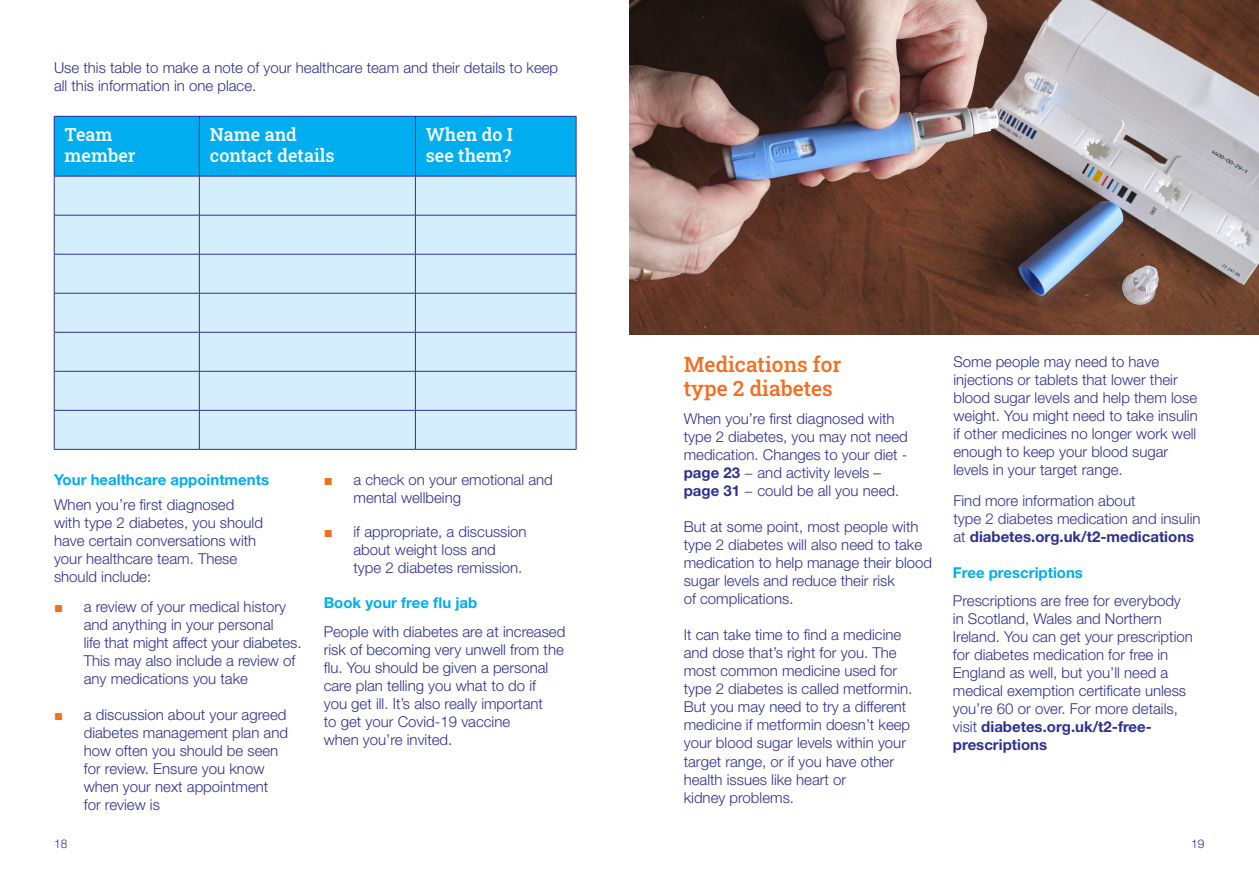
<style>
.page{position:relative;width:1259px;height:893px;background:#fff}
.page>*{position:absolute;margin:0;border:0;box-sizing:border-box;transform-origin:0 0}
.Body_copy{font:500 21px/24px "Roboto Slab";color:#f36e21}
.t1{font:500 18px/21px "Roboto Slab";color:#fff}
.Body_copy-2{font:300 15px/18px "Helvetica Neue LT Std";color:#2e3092}
.Body_copy-3{font:700 15px "Helvetica Neue LT Std";color:#00aeef}
.t2{font:300 12px "Helvetica Neue LT Std";color:#2e3092}
.s1{font-family:"Arial";font-weight:400;color:#f36e21}
.s2{font-weight:700}
</style>
<div class="page">
<div style="left:54px;top:116px;width:521px;height:60px;background:#00aeef"></div>
<div style="left:54px;top:176px;width:521px;height:273px;background:#d4effb"></div>
<hr style="left:54px;top:116px;width:145px;height:1px;background:#2e3092">
<hr style="left:54px;top:116px;width:1px;height:60px;background:#2e3092">
<hr style="left:199px;top:116px;width:216px;height:1px;background:#2e3092">
<hr style="left:199px;top:116px;width:1px;height:60px;background:#2e3092">
<hr style="left:415px;top:116px;width:161px;height:1px;background:#2e3092">
<hr style="left:415px;top:116px;width:1px;height:60px;background:#2e3092">
<hr style="left:576px;top:116px;width:1px;height:60px;background:#2e3092">
<hr style="left:54px;top:176px;width:145px;height:1px;background:#2e3092">
<hr style="left:199px;top:176px;width:216px;height:1px;background:#2e3092">
<hr style="left:415px;top:176px;width:161px;height:1px;background:#2e3092">
<hr style="left:54px;top:176px;width:1px;height:39px;background:#2e3092">
<hr style="left:199px;top:176px;width:1px;height:39px;background:#2e3092">
<hr style="left:415px;top:176px;width:1px;height:39px;background:#2e3092">
<hr style="left:576px;top:176px;width:1px;height:39px;background:#2e3092">
<hr style="left:54px;top:215px;width:145px;height:1px;background:#2e3092">
<hr style="left:54px;top:215px;width:1px;height:39px;background:#2e3092">
<hr style="left:199px;top:215px;width:216px;height:1px;background:#2e3092">
<hr style="left:199px;top:215px;width:1px;height:39px;background:#2e3092">
<hr style="left:415px;top:215px;width:161px;height:1px;background:#2e3092">
<hr style="left:415px;top:215px;width:1px;height:39px;background:#2e3092">
<hr style="left:576px;top:215px;width:1px;height:39px;background:#2e3092">
<hr style="left:54px;top:254px;width:145px;height:1px;background:#2e3092">
<hr style="left:54px;top:254px;width:1px;height:39px;background:#2e3092">
<hr style="left:199px;top:254px;width:216px;height:1px;background:#2e3092">
<hr style="left:199px;top:254px;width:1px;height:39px;background:#2e3092">
<hr style="left:415px;top:254px;width:161px;height:1px;background:#2e3092">
<hr style="left:415px;top:254px;width:1px;height:39px;background:#2e3092">
<hr style="left:576px;top:254px;width:1px;height:39px;background:#2e3092">
<hr style="left:54px;top:293px;width:145px;height:1px;background:#2e3092">
<hr style="left:54px;top:293px;width:1px;height:39px;background:#2e3092">
<hr style="left:199px;top:293px;width:216px;height:1px;background:#2e3092">
<hr style="left:199px;top:293px;width:1px;height:39px;background:#2e3092">
<hr style="left:415px;top:293px;width:161px;height:1px;background:#2e3092">
<hr style="left:415px;top:293px;width:1px;height:39px;background:#2e3092">
<hr style="left:576px;top:293px;width:1px;height:39px;background:#2e3092">
<hr style="left:54px;top:332px;width:145px;height:1px;background:#2e3092">
<hr style="left:54px;top:332px;width:1px;height:39px;background:#2e3092">
<hr style="left:199px;top:332px;width:216px;height:1px;background:#2e3092">
<hr style="left:199px;top:332px;width:1px;height:39px;background:#2e3092">
<hr style="left:415px;top:332px;width:161px;height:1px;background:#2e3092">
<hr style="left:415px;top:332px;width:1px;height:39px;background:#2e3092">
<hr style="left:576px;top:332px;width:1px;height:39px;background:#2e3092">
<hr style="left:54px;top:371px;width:145px;height:1px;background:#2e3092">
<hr style="left:54px;top:371px;width:1px;height:39px;background:#2e3092">
<hr style="left:199px;top:371px;width:216px;height:1px;background:#2e3092">
<hr style="left:199px;top:371px;width:1px;height:39px;background:#2e3092">
<hr style="left:415px;top:371px;width:161px;height:1px;background:#2e3092">
<hr style="left:415px;top:371px;width:1px;height:39px;background:#2e3092">
<hr style="left:576px;top:371px;width:1px;height:39px;background:#2e3092">
<hr style="left:54px;top:410px;width:145px;height:1px;background:#2e3092">
<hr style="left:54px;top:410px;width:1px;height:39px;background:#2e3092">
<hr style="left:199px;top:410px;width:216px;height:1px;background:#2e3092">
<hr style="left:199px;top:410px;width:1px;height:39px;background:#2e3092">
<hr style="left:415px;top:410px;width:161px;height:1px;background:#2e3092">
<hr style="left:415px;top:410px;width:1px;height:39px;background:#2e3092">
<hr style="left:576px;top:410px;width:1px;height:39px;background:#2e3092">
<hr style="left:54px;top:449px;width:145px;height:1px;background:#2e3092">
<hr style="left:199px;top:449px;width:216px;height:1px;background:#2e3092">
<hr style="left:415px;top:449px;width:161px;height:1px;background:#2e3092">
<img style="left:629px;top:0;width:630px;height:334px">
<p class="Body_copy-2" style="left:54px;top:59px;width:506px">Use this table to make a note of your healthcare team and their details to keep all this information in one place.</p>
<p class="t1" style="left:65px;top:124px;width:72px">Team member</p>
<p class="t1" style="left:210px;top:124px;width:126px">Name and contact details</p>
<p class="t1" style="left:426px;top:124px;width:89px">When do I see them?</p>
<p class="Body_copy-3" style="left:54px;top:470px;width:216px">Your healthcare appointments</p>
<p class="Body_copy-2" style="left:353px;top:470px;width:201px;text-indent:-30px"><span class="s1">■</span> a check on your emotional and mental wellbeing</p>
<p class="Body_copy-2" style="left:54px;top:495px;width:210px">When you’re first diagnosed with type 2 diabetes, you should have certain conversations with your healthcare team. These should include:</p>
<p class="Body_copy-2" style="left:84px;top:598px;width:219px;text-indent:-30px"><span class="s1">■</span> a review of your medical history and anything in your personal<br>life that might affect your diabetes.<br>This may also include a review of any medications you take</p>
<p class="Body_copy-3" style="left:324px;top:594px;width:155px">Book your free flu jab</p>
<p class="Body_copy-2" style="left:353px;top:523px;width:175px;text-indent:-30px"><span class="s1">■</span> if appropriate, a discussion about weight loss and type 2 diabetes remission.</p>
<p class="Body_copy-2" style="left:324px;top:622px;width:243px">People with diabetes are at increased risk of becoming very unwell from the flu. You should be given a personal care plan telling you what to do if<br>you get ill. It’s also really important<br>to get your Covid-19 vaccine<br>when you’re invited.</p>
<p class="Body_copy-2" style="left:84px;top:705px;width:206px;text-indent:-30px"><span class="s1">■</span> a discussion about your agreed diabetes management plan and how often you should be seen for review. Ensure you know when your next appointment for review is</p>
<p class="Body_copy" style="left:684px;top:352px;width:159px">Medications for type 2 diabetes</p>
<p class="Body_copy-2" style="left:953px;top:353px;width:246px">Some people may need to have injections or tablets that lower their blood sugar levels and help them lose weight. You might need to take insulin if other medicines no longer work well enough to keep your blood sugar levels in your target range.</p>
<p class="Body_copy-2" style="left:953px;top:492px;width:248px">Find more information about<br>type 2 diabetes medication and insulin at <span class="s2">diabetes.org.uk/t2-medications</span></p>
<p class="Body_copy-2" style="left:684px;top:410px;width:225px">When you’re first diagnosed with type 2 diabetes, you may not need medication. Changes to your diet - <span class="s2">page 23</span> − and activity levels – <span class="s2">page 31</span> − could be all you need.</p>
<p class="Body_copy-2" style="left:684px;top:518px;width:250px">But at some point, most people with type 2 diabetes will also need to take medication to help manage their blood sugar levels and reduce their risk<br>of complications.</p>
<p class="Body_copy-2" style="left:684px;top:626px;width:230px">It can take time to find a medicine and dose that’s right for you. The most common medicine used for type 2 diabetes is called metformin.<br>But you may need to try a different medicine if metformin doesn’t keep your blood sugar levels within your target range, or if you have other health issues like heart or<br>kidney problems.</p>
<p class="Body_copy-3" style="left:953px;top:564px;width:131px">Free prescriptions</p>
<p class="Body_copy-2" style="left:953px;top:592px;width:241px">Prescriptions are free for everybody in Scotland, Wales and Northern Ireland. You can get your prescription for diabetes medication for free in England as well, but you’ll need a medical exemption certificate unless you’re 60 or over. For more details, visit <span class="s2">diabetes.org.uk/t2-free&shy;prescriptions</span></p>
<p class="t2" style="left:54px;top:836px;width:15px">18</p>
<p class="t2" style="left:1191px;top:836px;width:15px">19</p>
</div>
